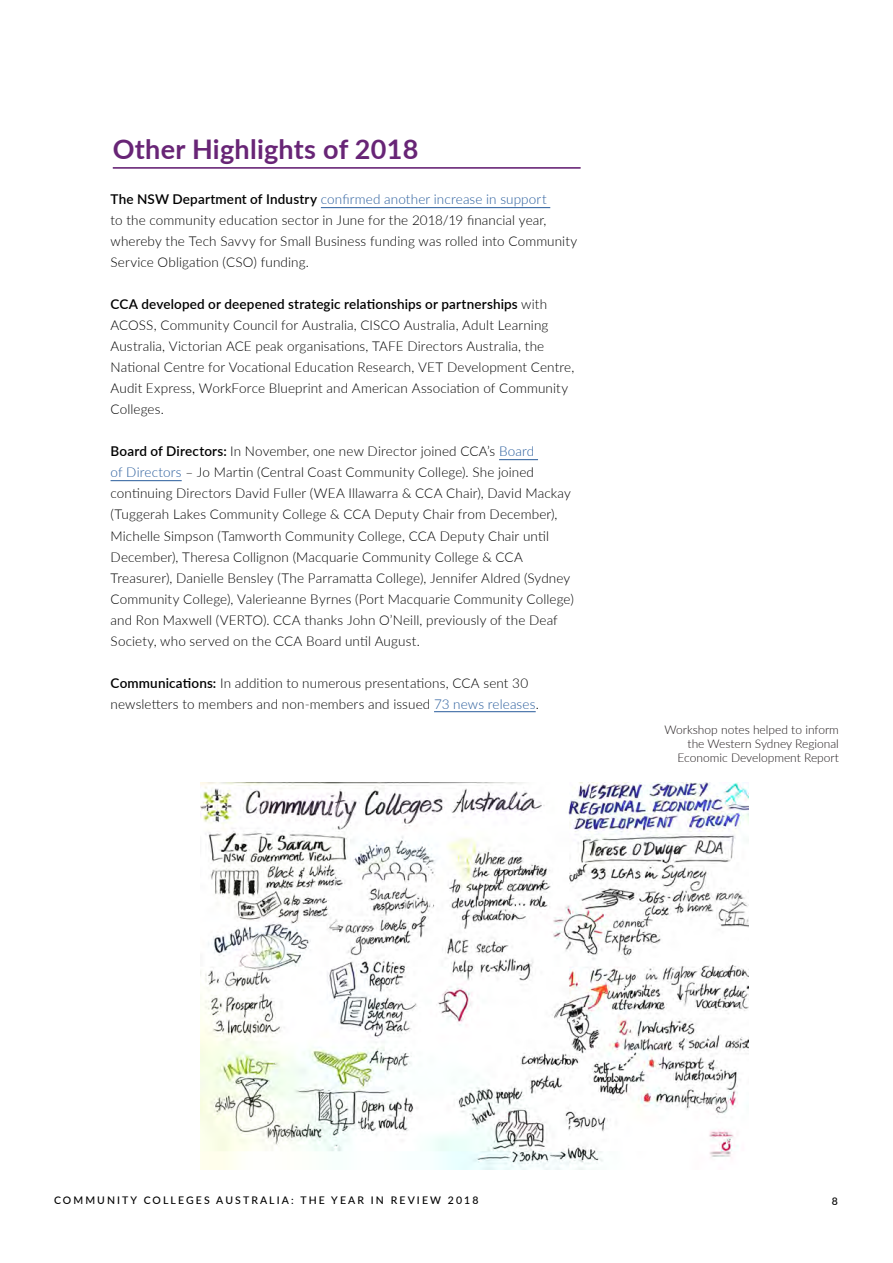
<style>
.page{position:relative;width:893px;height:1263px;background:#fff}
.page>*{position:absolute;margin:0;border:0;box-sizing:border-box;transform-origin:0 0}
.t1{font:700 27px "Lato";letter-spacing:.01em;color:#682576}
.t2{font:300 13.5px/21px "Lato";letter-spacing:.01em;color:#000}
.t3{font:300 12px/14.4px "Lato";color:#201a1c;text-align:right}
.t4{font:500 10.5px "Lato";letter-spacing:.2em;color:#000}
.s1{font-weight:600}
.s2{color:#275b9b}
</style>
<div class="page">
<img style="left:201px;top:782px;width:548px;height:387px">
<hr style="left:113px;top:167px;width:468px;height:1px;background:#682576">
<hr style="left:113px;top:168px;width:468px;height:1px;background:#682576">
<hr style="left:321px;top:207px;width:229px;height:1px;background:#275b9b">
<hr style="left:499px;top:459px;width:39px;height:1px;background:#275b9b">
<hr style="left:111px;top:480px;width:71px;height:1px;background:#275b9b">
<hr style="left:434px;top:711px;width:102px;height:1px;background:#275b9b">
<h1 class="t1" style="left:113px;top:129px;width:307px">Other Highlights of 2018</h1>
<p class="t2" style="left:111px;top:189px;width:468px"><span class="s1">The NSW Department of Industry</span> <span class="s2">confirmed another increase in support<br></span>to the community education sector in June for the 2018/19 financial year, whereby the Tech Savvy for Small Business funding was rolled into Community Service Obligation (CSO) funding.</p>
<p class="t2" style="left:111px;top:294px;width:465px"><span class="s1">CCA developed or deepened strategic relationships or partnerships</span> with ACOSS, Community Council for Australia, CISCO Australia, Adult Learning Australia, Victorian ACE peak organisations, TAFE Directors Australia, the National Centre for Vocational Education Research, VET Development Centre, Audit Express, WorkForce Blueprint and American Association of Community Colleges.</p>
<p class="t2" style="left:111px;top:441px;width:465px"><span class="s1">Board of Directors:</span> In November, one new Director joined CCA’s <span class="s2">Board<br>of Directors</span> – Jo Martin (Central Coast Community College). She joined continuing Directors David Fuller (WEA Illawarra &amp; CCA Chair), David Mackay (Tuggerah Lakes Community College &amp; CCA Deputy Chair from December), Michelle Simpson (Tamworth Community College, CCA Deputy Chair until December), Theresa Collignon (Macquarie Community College &amp; CCA Treasurer), Danielle Bensley (The Parramatta College), Jennifer Aldred (Sydney Community College), Valerieanne Byrnes (Port Macquarie Community College) and Ron Maxwell (VERTO). CCA thanks John O’Neill, previously of the Deaf Society, who served on the CCA Board until August.</p>
<p class="t2" style="left:111px;top:672px;width:430px"><span class="s1">Communications:</span> In addition to numerous presentations, CCA sent 30 newsletters to members and non-members and issued <span class="s2">73 news releases</span>.</p>
<p class="t3" style="left:665px;top:722px;width:176px">Workshop notes helped to inform the Western Sydney Regional<br>Economic Development Report</p>
<p class="t4" style="left:54px;top:1193px;width:426px">COMMUNITY COLLEGES AUSTRALIA: THE YEAR IN REVIEW 2018</p>
<p class="t4" style="left:832px;top:1193px;width:8px">8</p>
</div>
